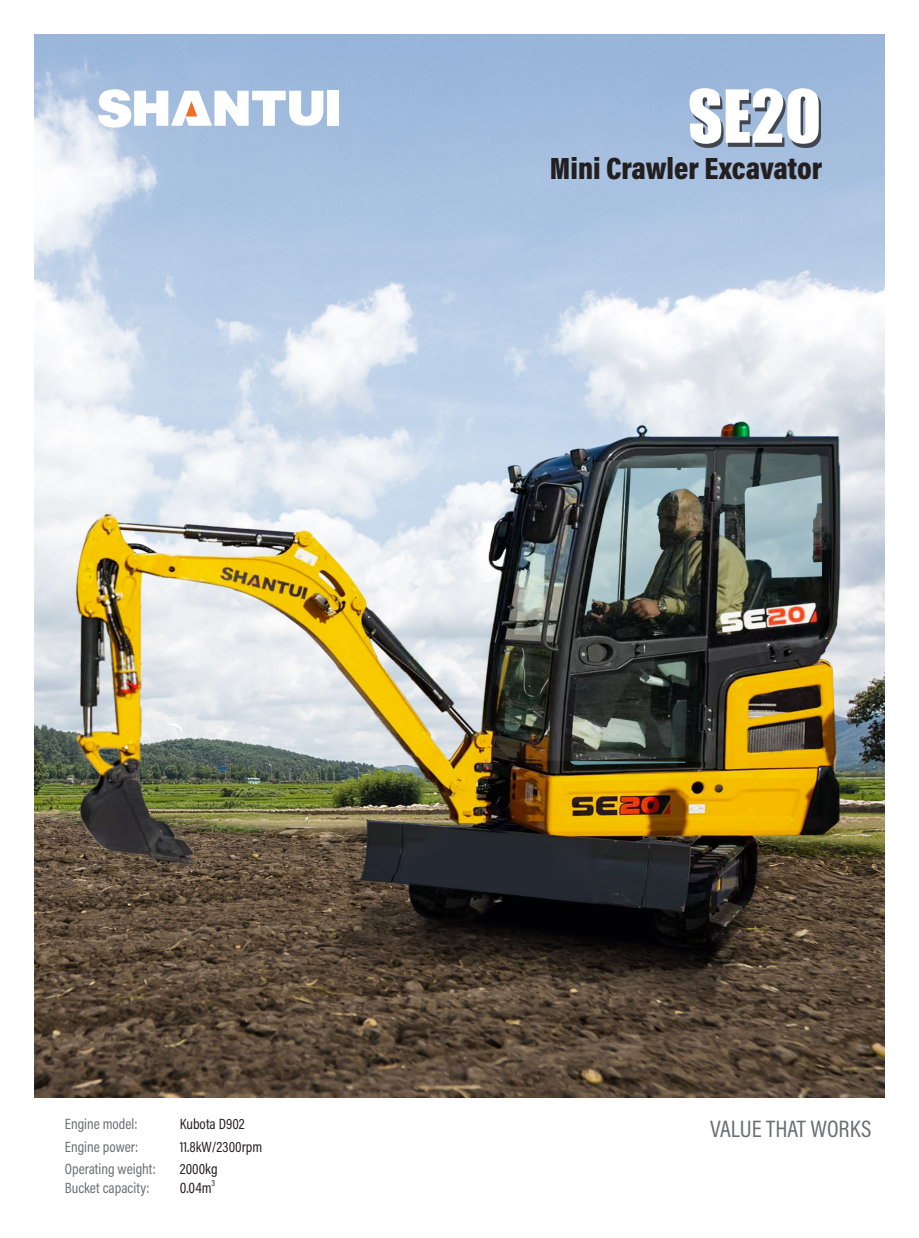
<style>
.page{position:relative;width:919px;height:1238px;background:#fff}
.page>*{position:absolute;margin:0;border:0;box-sizing:border-box;transform-origin:0 0}
.t1{font:67.5px "Impact";color:#fff}
.t2{font:900 31.05px "Acumin Pro Cond";color:#231f20}
.t3{font:24px "Acumin Pro Cond";color:#6c6d70}
.Body_Univers{font:15px "Acumin Pro Cond";color:#6c6d70}
.Body_Univers-2{font:15px "Acumin Pro Cond";color:#231f20}
.Body_Univers-3{font:8.7px "Acumin Pro Cond";color:#231f20}
</style>
<div class="page">
<img style="left:34px;top:34px;width:850px;height:1063px">
<div style="left:691px;top:92px;width:129px;height:55px;background:#231f20;opacity:.75"></div>
<div style="left:327px;top:91px;width:12px;height:35px;background:#fff"></div>
<svg style="left:98px;top:89px;width:225px;height:39px"></svg>
<p class="t1" style="left:688px;top:64px;width:135px">SE20</p>
<p class="t2" style="left:550px;top:148px;width:274px">Mini Crawler Excavator</p>
<p class="Body_Univers" style="left:65px;top:1114px;width:74px">Engine model:</p>
<p class="Body_Univers-2" style="left:180px;top:1114px;width:66px">Kubota D902</p>
<p class="Body_Univers" style="left:65px;top:1137px;width:75px">Engine power:</p>
<p class="Body_Univers-2" style="left:180px;top:1137px;width:84px">11.8kW/2300rpm</p>
<p class="Body_Univers" style="left:65px;top:1158px;width:92px">Operating weight:</p>
<p class="Body_Univers-2" style="left:180px;top:1158px;width:39px">2000kg</p>
<p class="Body_Univers" style="left:65px;top:1178px;width:86px">Bucket capacity:</p>
<p class="Body_Univers-2" style="left:180px;top:1178px;width:33px">0.04m</p>
<p class="Body_Univers-3" style="left:211px;top:1177px;width:5px">3</p>
<p class="t3" style="left:710px;top:1113px;width:162px">VALUE THAT WORKS</p>
</div>
